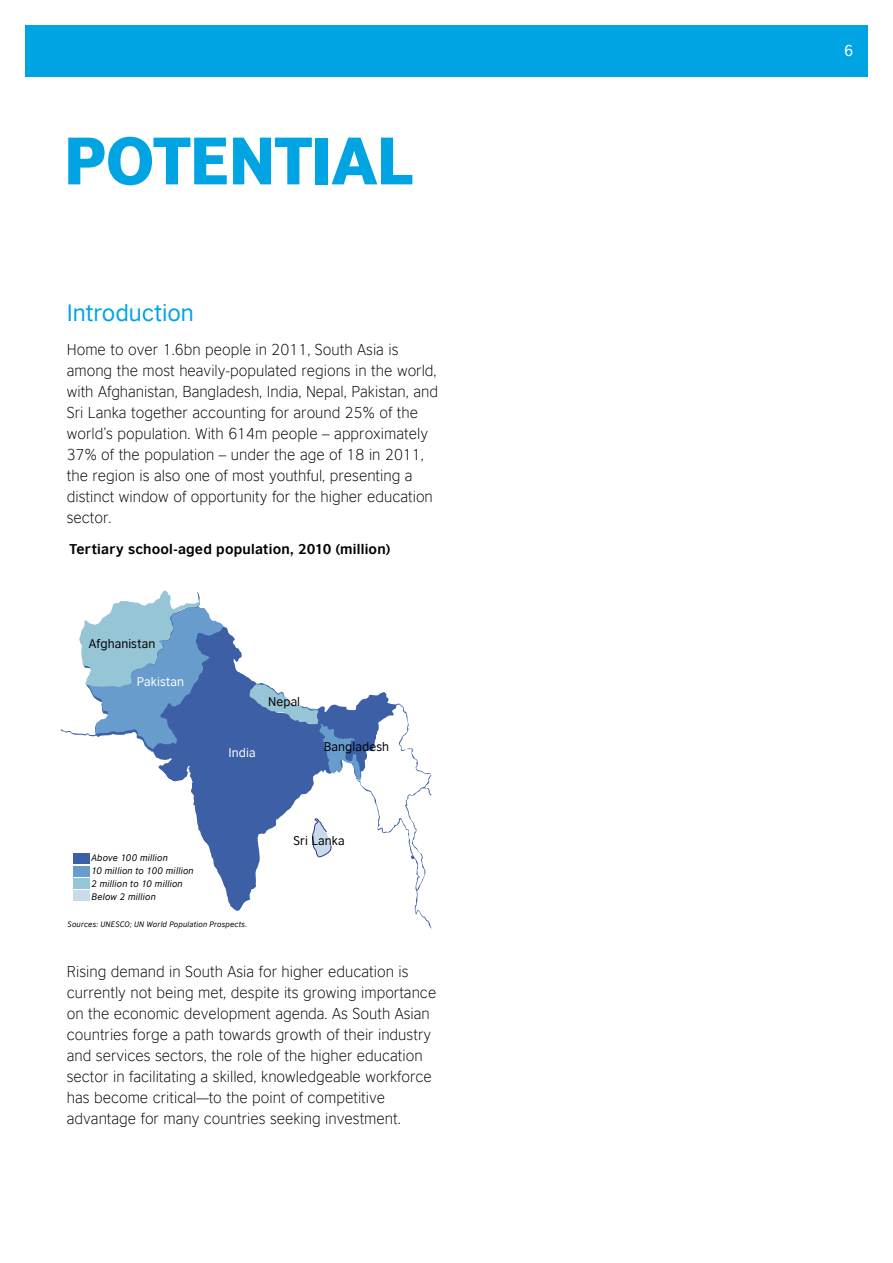
<style>
.page{position:relative;width:893px;height:1263px;background:#fff}
.page>*{position:absolute;margin:0;border:0;box-sizing:border-box;transform-origin:0 0}
.t1{font:900 63px "British Council Sans";color:#00a4e3}
.t2{font:22.5px "British Council Sans";letter-spacing:-.005em;color:#00a4e3}
.t3{font:300 15px/21px "British Council Sans";color:#000}
.t4{font:15px "British Council Sans";color:#fff}
.t5{font:700 13.5px "British Council Sans";letter-spacing:.015em;color:#000}
.t6{font:12px "British Council Sans";letter-spacing:.01em;color:#000}
.t7{font:12px "British Council Sans";letter-spacing:.01em;color:#fff}
.t8{font:italic 9px/13px "British Council Sans";letter-spacing:.025em;color:#000}
.t9{font:italic 7.5px "British Council Sans";letter-spacing:.025em;color:#000}
</style>
<div class="page">
<div style="left:25px;top:25px;width:842px;height:52px;background:#00a4e3"></div>
<svg style="left:60px;top:625px;width:372px;height:304px"></svg>
<svg style="left:79px;top:591px;width:144px;height:159px"></svg>
<svg style="left:245px;top:683px;width:116px;height:97px"></svg>
<div style="left:74px;top:854px;width:16px;height:10px;background:#3c5fa6"></div>
<div style="left:74px;top:866px;width:16px;height:10px;background:#679ccd"></div>
<div style="left:74px;top:878px;width:16px;height:11px;background:#96c5d6"></div>
<div style="left:74px;top:891px;width:16px;height:10px;background:#c8dbe8"></div>
<h1 class="t1" style="left:64px;top:119px;width:80px">POTENTI</h1>
<h1 class="t1" style="left:332px;top:119px;width:83px">AL</h1>
<h2 class="t2" style="left:67px;top:299px;width:129px">Introduction</h2>
<p class="t3" style="left:67px;top:339px;width:373px">Home to over 1.6bn people in 2011, South Asia is among the most heavily-populated regions in the world, with Afghanistan, Bangladesh, India, Nepal, Pakistan, and Sri Lanka together accounting for around 25% of the world’s population. With 614m people – approximately 37% of the population – under the age of 18 in 2011, the region is also one of most youthful, presenting a distinct window of opportunity for the higher education sector.</p>
<p class="t5" style="left:70px;top:540px;width:322px">Tertiary school-aged population, 2010 (million)</p>
<p class="t6" style="left:89px;top:636px;width:68px">Afghanistan</p>
<p class="t7" style="left:137px;top:674px;width:49px">Pakistan</p>
<p class="t6" style="left:268px;top:694px;width:34px">Nepal</p>
<p class="t7" style="left:229px;top:745px;width:29px">India</p>
<p class="t6" style="left:324px;top:739px;width:67px">Bangladesh</p>
<p class="t8" style="left:91px;top:850px;width:104px">Above 100 million<br>10 million to 100 million<br>2 million to 10 million<br>Below 2 million</p>
<p class="t9" style="left:68px;top:919px;width:181px">Sources: UNESCO; UN World Population Prospects.</p>
<p class="t6" style="left:293px;top:833px;width:53px">Sri Lanka</p>
<p class="t3" style="left:67px;top:960px;width:371px">Rising demand in South Asia for higher education is currently not being met, despite its growing importance on the economic development agenda. As South Asian countries forge a path towards growth of their industry and services sectors, the role of the higher education sector in facilitating a skilled, knowledgeable workforce has become critical—to the point of competitive advantage for many countries seeking investment.</p>
<p class="t4" style="left:844px;top:41px;width:11px">6</p>
</div>
